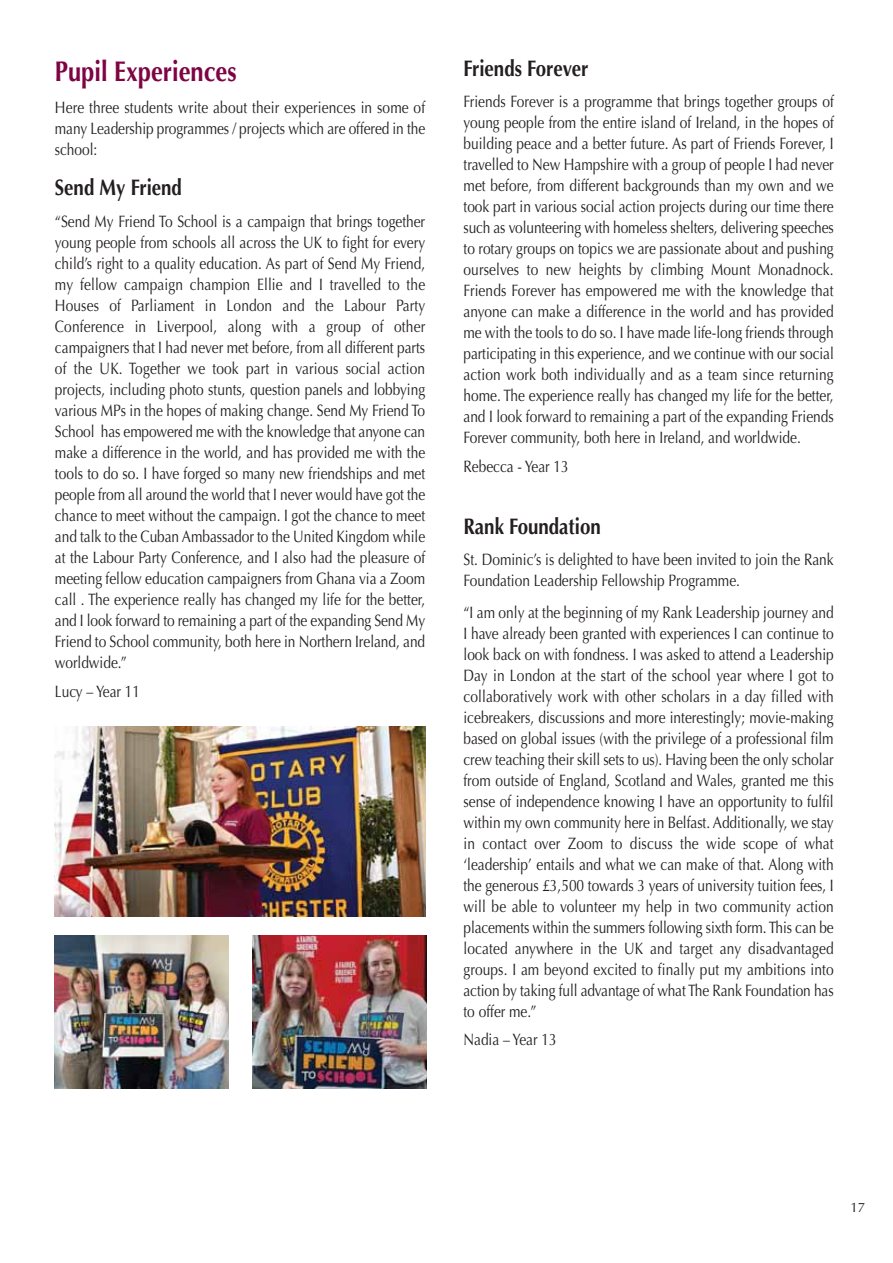
<style>
.page{position:relative;width:893px;height:1263px;background:#fff}
.page>*{position:absolute;margin:0;border:0;box-sizing:border-box;transform-origin:0 0}
.t1{font:700 28.5px "Optima";color:#7e0443;scale:.83 1}
.t2{font:700 22.5px "Optima";color:#231f20;scale:.83 1}
.t3{font:16.5px/21px "Optima";color:#231f20;text-align:justify;scale:.83 1}
.t4{font:13.5px "Optima";color:#231f20}
</style>
<div class="page">
<img style="left:55px;top:726px;width:370px;height:190px">
<img style="left:55px;top:935px;width:173px;height:153px">
<img style="left:253px;top:935px;width:173px;height:153px">
<h1 class="t1" style="left:55px;top:60px;width:220px">Pupil Experiences</h1>
<p class="t3" style="left:55px;top:98px;width:447px">Here three students write about their experiences in some of many Leadership programmes / projects which are offered in the school:</p>
<h2 class="t2" style="left:55px;top:178px;width:154px">Send My Friend</h2>
<p class="t3" style="left:55px;top:212px;width:447px">“Send My Friend To School is a campaign that brings together young people from schools all across the UK to fight for every child’s right to a quality education. As part of Send My Friend, my fellow campaign champion Ellie and I travelled to the Houses of Parliament in London and the Labour Party Conference in Liverpool, along with a group of other campaigners that I had never met before, from all different parts of the UK. Together we took part in various social action projects, including photo stunts, question panels and lobbying various MPs in the hopes of making change. Send My Friend To School has empowered me with the knowledge that anyone can make a difference in the world, and has provided me with the tools to do so. I have forged so many new friendships and met people from all around the world that I never would have got the chance to meet without the campaign. I got the chance to meet and talk to the Cuban Ambassador to the United Kingdom while at the Labour Party Conference, and I also had the pleasure of meeting fellow education campaigners from Ghana via a Zoom call . The experience really has changed my life for the better, and I look forward to remaining a part of the expanding Send My Friend to School community, both here in Northern Ireland, and worldwide.”</p>
<p class="t3" style="left:55px;top:682px;width:104px">Lucy – Year 11</p>
<h2 class="t2" style="left:463px;top:59px;width:152px">Friends Forever</h2>
<p class="t3" style="left:463px;top:93px;width:447px">Friends Forever is a programme that brings together groups of young people from the entire island of Ireland, in the hopes of building peace and a better future. As part of Friends Forever, I travelled to New Hampshire with a group of people I had never met before, from different backgrounds than my own and we took part in various social action projects during our time there such as volunteering with homeless shelters, delivering speeches to rotary groups on topics we are passionate about and pushing ourselves to new heights by climbing Mount Monadnock.<br>Friends Forever has empowered me with the knowledge that anyone can make a difference in the world and has provided me with the tools to do so. I have made life-long friends through participating in this experience, and we continue with our social action work both individually and as a team since returning home. The experience really has changed my life for the better, and I look forward to remaining a part of the expanding Friends Forever community, both here in Ireland, and worldwide.</p>
<p class="t3" style="left:463px;top:457px;width:128px">Rebecca - Year 13</p>
<h2 class="t2" style="left:463px;top:516px;width:167px">Rank Foundation</h2>
<p class="t3" style="left:463px;top:550px;width:447px">St. Dominic’s is delighted to have been invited to join the Rank<br>Foundation Leadership Fellowship Programme.</p>
<p class="t3" style="left:463px;top:603px;width:447px">“I am only at the beginning of my Rank Leadership journey and I have already been granted with experiences I can continue to look back on with fondness. I was asked to attend a Leadership Day in London at the start of the school year where I got to collaboratively work with other scholars in a day filled with icebreakers, discussions and more interestingly; movie-making based on global issues (with the privilege of a professional film crew teaching their skill sets to us). Having been the only scholar from outside of England, Scotland and Wales, granted me this sense of independence knowing I have an opportunity to fulfil within my own community here in Belfast. Additionally, we stay in contact over Zoom to discuss the wide scope of what ‘leadership’ entails and what we can make of that. Along with the generous £3,500 towards 3 years of university tuition fees, I will be able to volunteer my help in two community action placements within the summers following sixth form. This can be located anywhere in the UK and target any disadvantaged groups. I am beyond excited to finally put my ambitions into action by taking full advantage of what The Rank Foundation has to offer me.”</p>
<p class="t3" style="left:463px;top:1030px;width:114px">Nadia – Year 13</p>
<p class="t4" style="left:850px;top:1201px;width:17px">17</p>
</div>
